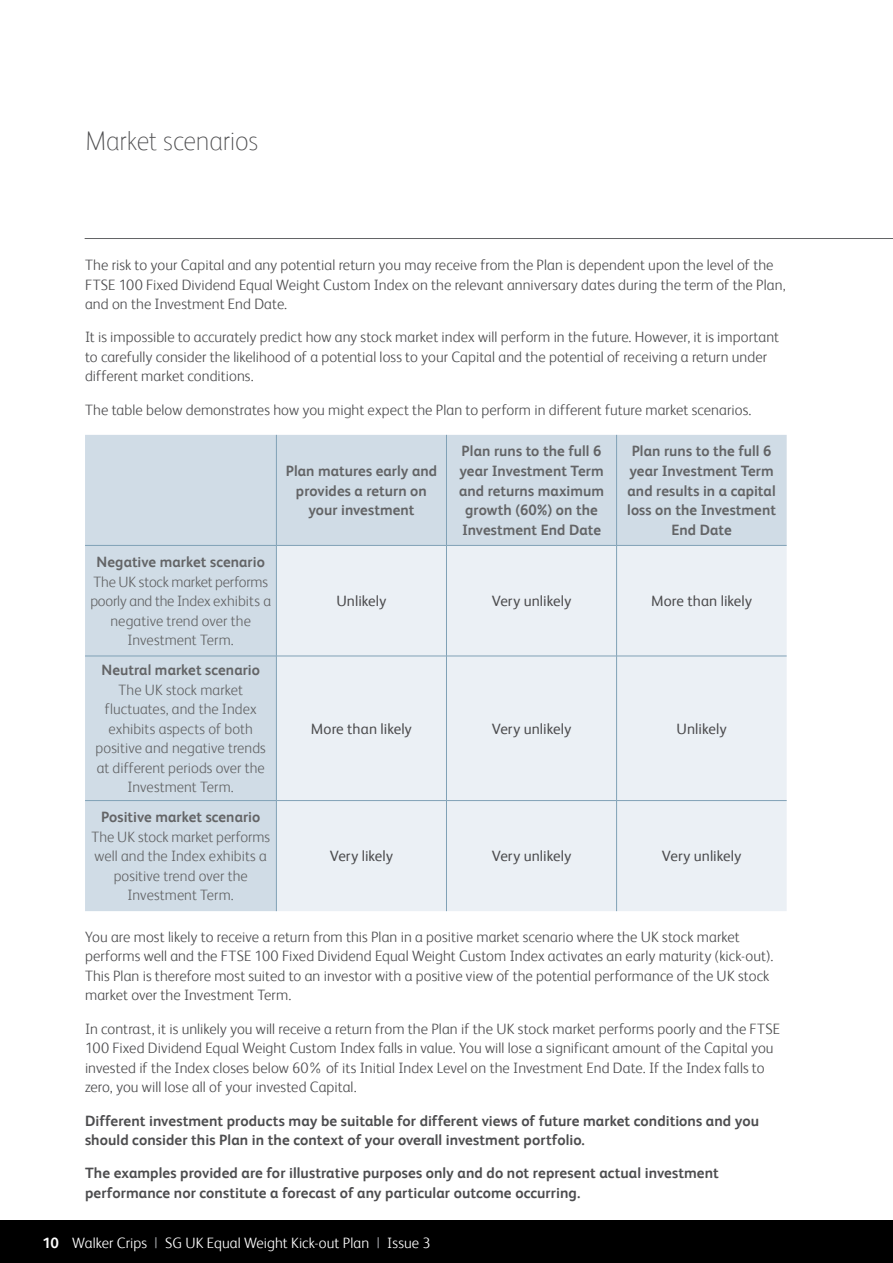
<style>
.page{position:relative;width:893px;height:1263px;background:#fff}
.page>*{position:absolute;margin:0;border:0;box-sizing:border-box;transform-origin:0 0}
.t1{font:100 27px "FS Albert";letter-spacing:-.01em;color:#4d4d4f}
.t2{font:300 15px/19.5px "FS Albert";letter-spacing:.005em;color:#4d4d4f}
.t3{font:700 15px/19.5px "FS Albert";letter-spacing:.005em;color:#4d4d4f}
.t4{font:300 15px/19.5px "FS Albert";letter-spacing:.005em;color:#636466;text-align:center}
.t5{font:700 15px/19.5px "FS Albert";letter-spacing:.005em;color:#636466;text-align:center}
.t6{font:15px "FS Albert";color:#4d4d4f}
.t7{font:300 15px "FS Albert";letter-spacing:.005em;color:#fff}
.s1{font-weight:700}
.s2{font-weight:400;color:#939598}
</style>
<div class="page">
<div style="left:0;top:1220px;width:893px;height:43px;background:#000"></div>
<hr style="left:85px;top:238px;width:808px;height:1px;background:#636466">
<div style="left:85px;top:435px;width:702px;height:476px;background:#d0dce6"></div>
<div style="left:277px;top:546px;width:510px;height:365px;background:#ebf0f5"></div>
<hr style="left:276px;top:435px;width:1px;height:110px;background:#80a1b6">
<hr style="left:446px;top:435px;width:1px;height:110px;background:#80a1b6">
<hr style="left:616px;top:435px;width:1px;height:110px;background:#80a1b6">
<hr style="left:85px;top:545px;width:191px;height:1px;background:#80a1b6">
<hr style="left:276px;top:545px;width:170px;height:1px;background:#80a1b6">
<hr style="left:276px;top:546px;width:1px;height:110px;background:#80a1b6">
<hr style="left:446px;top:545px;width:171px;height:1px;background:#80a1b6">
<hr style="left:446px;top:546px;width:1px;height:110px;background:#80a1b6">
<hr style="left:617px;top:545px;width:170px;height:1px;background:#80a1b6">
<hr style="left:616px;top:546px;width:1px;height:110px;background:#80a1b6">
<hr style="left:85px;top:656px;width:191px;height:1px;background:#80a1b6">
<hr style="left:276px;top:656px;width:170px;height:1px;background:#80a1b6">
<hr style="left:276px;top:656px;width:1px;height:144px;background:#80a1b6">
<hr style="left:446px;top:656px;width:171px;height:1px;background:#80a1b6">
<hr style="left:446px;top:656px;width:1px;height:144px;background:#80a1b6">
<hr style="left:617px;top:656px;width:170px;height:1px;background:#80a1b6">
<hr style="left:616px;top:656px;width:1px;height:144px;background:#80a1b6">
<hr style="left:85px;top:800px;width:191px;height:1px;background:#80a1b6">
<hr style="left:276px;top:800px;width:170px;height:1px;background:#80a1b6">
<hr style="left:276px;top:801px;width:1px;height:110px;background:#80a1b6">
<hr style="left:446px;top:800px;width:171px;height:1px;background:#80a1b6">
<hr style="left:446px;top:801px;width:1px;height:110px;background:#80a1b6">
<hr style="left:617px;top:800px;width:170px;height:1px;background:#80a1b6">
<hr style="left:616px;top:801px;width:1px;height:110px;background:#80a1b6">
<h1 class="t1" style="left:85px;top:125px;width:175px">Market scenarios</h1>
<p class="t2" style="left:85px;top:255px;width:702px">The risk to your Capital and any potential return you may receive from the Plan is dependent upon the level of the<br>FTSE 100 Fixed Dividend Equal Weight Custom Index on the relevant anniversary dates during the term of the Plan, and on the Investment End Date.</p>
<p class="t2" style="left:85px;top:327px;width:696px">It is impossible to accurately predict how any stock market index will perform in the future. However, it is important to carefully consider the likelihood of a potential loss to your Capital and the potential of receiving a return under different market conditions.</p>
<p class="t2" style="left:85px;top:400px;width:668px">The table below demonstrates how you might expect the Plan to perform in different future market scenarios.</p>
<p class="t5" style="left:97px;top:552px;width:170px">Negative market scenario</p>
<p class="t4" style="left:90px;top:572px;width:182px">The UK stock market performs poorly and the Index exhibits a negative trend over the<br>Investment Term.</p>
<p class="t5" style="left:101px;top:660px;width:160px">Neutral market scenario</p>
<p class="t4" style="left:96px;top:680px;width:172px">The UK stock market fluctuates, and the Index exhibits aspects of both positive and negative trends at different periods over the<br>Investment Term.</p>
<p class="t5" style="left:101px;top:807px;width:161px">Positive market scenario</p>
<p class="t4" style="left:91px;top:827px;width:180px">The UK stock market performs well and the Index exhibits a positive trend over the<br>Investment Term.</p>
<p class="t5" style="left:286px;top:461px;width:153px">Plan matures early and provides a return on your investment</p>
<p class="t5" style="left:459px;top:441px;width:147px">Plan runs to the full 6 year Investment Term and returns maximum growth (60%) on the<br>Investment End Date</p>
<p class="t5" style="left:627px;top:441px;width:150px">Plan runs to the full 6 year Investment Term and results in a capital loss on the Investment<br>End Date</p>
<p class="t6" style="left:336px;top:592px;width:51px">Unlikely</p>
<p class="t6" style="left:492px;top:592px;width:81px">Very unlikely</p>
<p class="t6" style="left:651px;top:592px;width:102px">More than likely</p>
<p class="t6" style="left:311px;top:720px;width:102px">More than likely</p>
<p class="t6" style="left:492px;top:720px;width:81px">Very unlikely</p>
<p class="t6" style="left:677px;top:720px;width:51px">Unlikely</p>
<p class="t6" style="left:330px;top:847px;width:65px">Very likely</p>
<p class="t6" style="left:492px;top:847px;width:81px">Very unlikely</p>
<p class="t6" style="left:662px;top:847px;width:81px">Very unlikely</p>
<p class="t2" style="left:85px;top:927px;width:690px">You are most likely to receive a return from this Plan in a positive market scenario where the UK stock market performs well and the FTSE 100 Fixed Dividend Equal Weight Custom Index activates an early maturity (kick-out).<br>This Plan is therefore most suited to an investor with a positive view of the potential performance of the UK stock market over the Investment Term.</p>
<p class="t2" style="left:85px;top:1019px;width:696px">In contrast, it is unlikely you will receive a return from the Plan if the UK stock market performs poorly and the FTSE 100 Fixed Dividend Equal Weight Custom Index falls in value. You will lose a significant amount of the Capital you invested if the Index closes below 60% of its Initial Index Level on the Investment End Date. If the Index falls to zero, you will lose all of your invested Capital.</p>
<p class="t3" style="left:85px;top:1110px;width:676px">Different investment products may be suitable for different views of future market conditions and you should consider this Plan in the context of your overall investment portfolio.</p>
<p class="t3" style="left:85px;top:1163px;width:635px">The examples provided are for illustrative purposes only and do not represent actual investment performance nor constitute a forecast of any particular outcome occurring.</p>
<p class="t7" style="left:43px;top:1234px;width:389px"><span class="s1">10</span> Walker Crips <span class="s2">|</span> SG UK Equal Weight Kick-out Plan <span class="s2">|</span> Issue 3</p>
</div>
